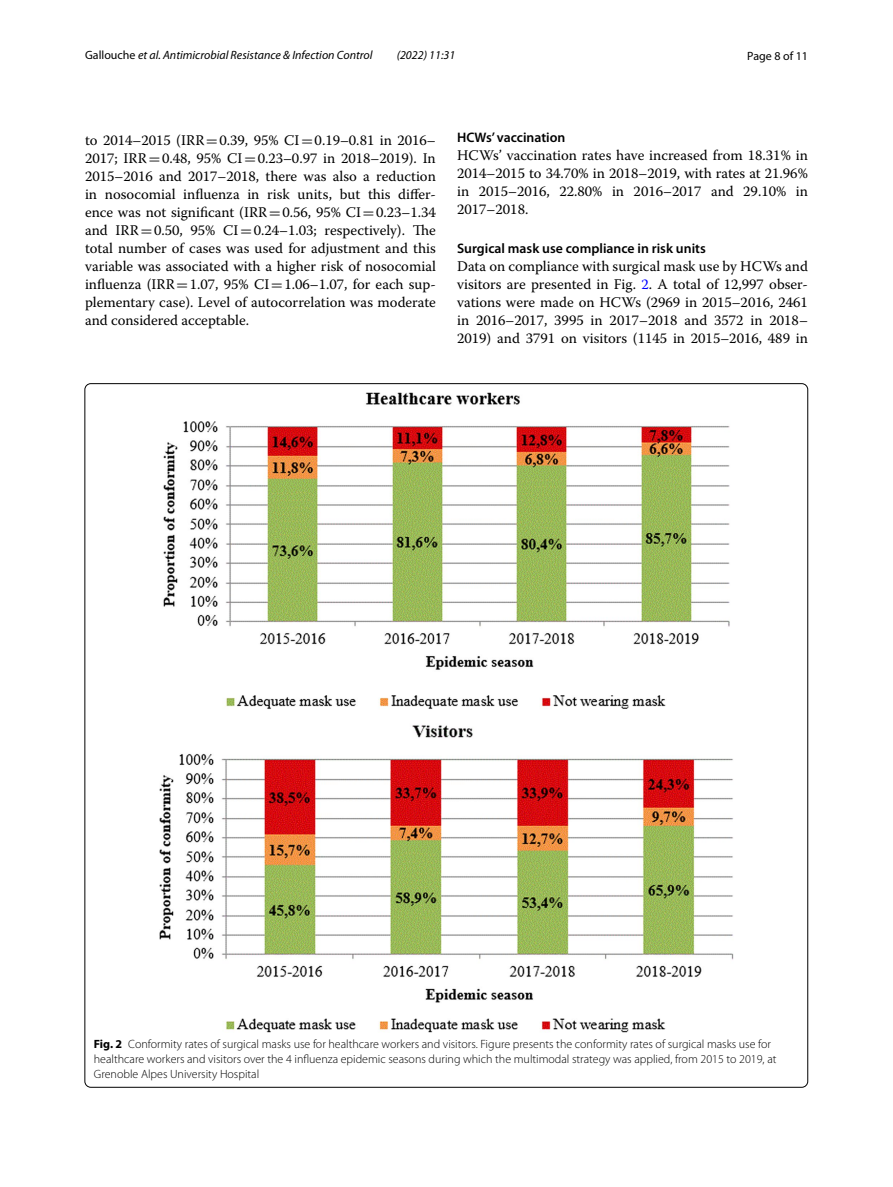
<style>
.page{position:relative;width:893px;height:1187px;background:#fff}
.page>*{position:absolute;margin:0;border:0;box-sizing:border-box;transform-origin:0 0}
.t1{font:14.7px/18px "Warnock Pro";color:#000;text-align:justify}
.t2{font:600 13.8px "Myriad Pro";color:#000}
.t3{font:300 12px/15px "Myriad Pro";color:#000}
.t4{font:italic 12px "Myriad Pro";color:#000}
.t5{font:12px "Myriad Pro";color:#000}
.s1{font-style:normal}
.s2{font-family:"MTSY"}
.s3{color:#00f}
.s4{font-weight:700}
</style>
<div class="page">
<img style="left:159px;top:392px;width:574px;height:640px">
<p class="t4" style="left:85px;top:48px;width:289px"><span class="s1">Gallouche</span> et al. Antimicrobial Resistance &amp; Infection Control</p>
<p class="t4" style="left:397px;top:48px;width:60px">(2022) 11:31</p>
<p class="t5" style="left:747px;top:48px;width:62px">Page 8 of 11</p>
<p class="t1" style="left:85px;top:131px;width:352px">to 2014–2015 (IRR<span class="s2">=</span>0.39, 95% CI<span class="s2">=</span>0.19–0.81 in 2016– 2017; IRR<span class="s2">=</span>0.48, 95% CI<span class="s2">=</span>0.23–0.97 in 2018–2019). In 2015–2016 and 2017–2018, there was also a reduction in nosocomial influenza in risk units, but this differ&shy;ence was not significant (IRR<span class="s2">=</span>0.56, 95% CI<span class="s2">=</span>0.23–1.34 and IRR<span class="s2">=</span>0.50, 95% CI<span class="s2">=</span>0.24–1.03; respectively). The total number of cases was used for adjustment and this variable was associated with a higher risk of nosocomial influenza (IRR<span class="s2">=</span>1.07, 95% CI<span class="s2">=</span>1.06–1.07, for each sup&shy;plementary case). Level of autocorrelation was moderate and considered acceptable.</p>
<p class="t2" style="left:457px;top:129px;width:110px">HCWs’ vaccination</p>
<p class="t1" style="left:457px;top:146px;width:352px">HCWs’ vaccination rates have increased from 18.31% in 2014–2015 to 34.70% in 2018–2019, with rates at 21.96% in 2015–2016, 22.80% in 2016–2017 and 29.10% in 2017–2018.</p>
<p class="t2" style="left:457px;top:239px;width:250px">Surgical mask use compliance in risk units</p>
<p class="t1" style="left:457px;top:257px;width:352px">Data on compliance with surgical mask use by HCWs and visitors are presented in Fig. <span class="s3">2</span>. A total of 12,997 obser&shy;vations were made on HCWs (2969 in 2015–2016, 2461 in 2016–2017, 3995 in 2017–2018 and 3572 in 2018– 2019) and 3791 on visitors (1145 in 2015–2016, 489 in</p>
<p class="t3" style="left:94px;top:1036px;width:684px"><span class="s4">Fig. 2</span> Conformity rates of surgical masks use for healthcare workers and visitors. Figure presents the conformity rates of surgical masks use for healthcare workers and visitors over the 4 influenza epidemic seasons during which the multimodal strategy was applied, from 2015 to 2019, at<br>Grenoble Alpes University Hospital</p>
</div>
